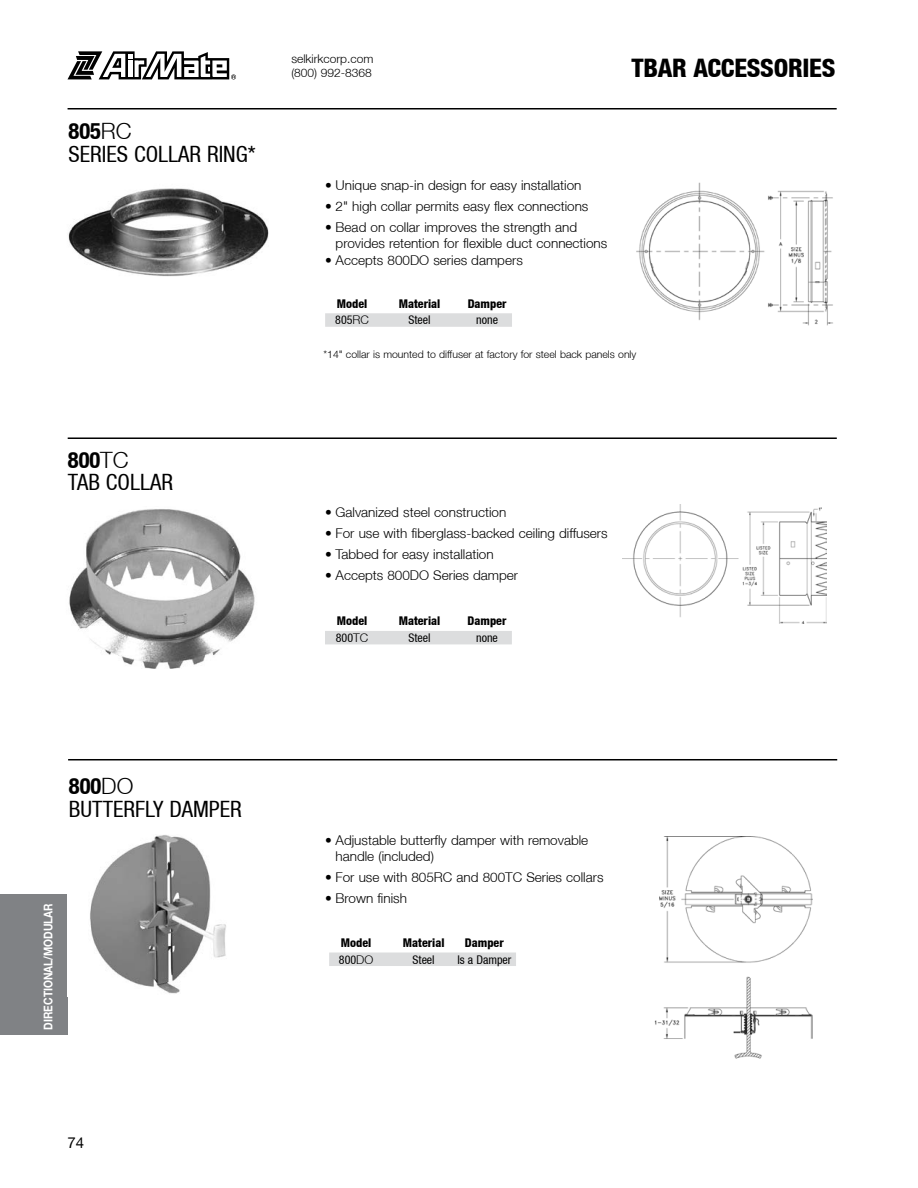
<style>
.page{position:relative;width:918px;height:1188px;background:#fff}
.page>*{position:absolute;margin:0;border:0;box-sizing:border-box;transform-origin:0 0}
.t1{font:800 condensed 25.5px "Helvetica Neue LT";letter-spacing:-.01em;color:#000}
.t2{font:condensed 22.5px/22.5px "Helvetica Neue LT";color:#000}
.t3{font:15px "Helvetica Neue LT";color:#000}
.t4{font:300 13.5px/16.5px "Helvetica Neue LT";color:#000}
.t5{font:800 condensed 12px "Helvetica Neue LT";color:#000}
.t6{font:condensed 12px "Helvetica Neue LT";color:#000}
.t7{font:300 12px/13.8px "Helvetica Neue LT";color:#000}
.t8{font:700 12px "Helvetica Neue LT";color:#fff;scale:.85 1}
.t9{font:300 10.5px "Helvetica Neue LT";color:#000}
.s1{font-weight:700}
.s2{font-weight:300;font-stretch:normal}
</style>
<div class="page">
<svg style="left:68px;top:51px;width:168px;height:28px"></svg>
<hr style="left:68px;top:108px;width:769px;height:2px;background:#000">
<div style="left:0;top:894px;width:67px;height:141px;background:#808285"></div>
<hr style="left:68px;top:437px;width:769px;height:2px;background:#000">
<hr style="left:68px;top:759px;width:769px;height:1px;background:#000">
<img style="left:90px;top:835px;width:136px;height:159px">
<div style="left:329px;top:953px;width:187px;height:13px;background:#dcddde"></div>
<img style="left:68px;top:188px;width:201px;height:89px">
<div style="left:325px;top:313px;width:187px;height:14px;background:#dcddde"></div>
<img style="left:69px;top:509px;width:186px;height:159px">
<div style="left:325px;top:631px;width:187px;height:13px;background:#dcddde"></div>
<img style="left:637px;top:182px;width:196px;height:143px">
<img style="left:654px;top:976px;width:158px;height:83px">
<img style="left:660px;top:836px;width:152px;height:127px">
<img style="left:623px;top:504px;width:204px;height:120px">
<h2 class="t2" style="left:69px;top:120px;width:189px"><span class="s1">805</span><span class="s2">RC<br></span>SERIES COLLAR RING*</h2>
<p class="t7" style="left:291px;top:52px;width:84px">selkirkcorp.com (800) 992-8368</p>
<h1 class="t1" style="left:631px;top:52px;width:206px">TBAR ACCESSORIES</h1>
<p class="t4" style="left:325px;top:176px;width:258px">• Unique snap-in design for easy installation</p>
<p class="t4" style="left:325px;top:197px;width:265px">• 2" high collar permits easy flex connections</p>
<p class="t4" style="left:336px;top:218px;width:273px;text-indent:-11px">• Bead on collar improves the strength and provides retention for flexible duct connections</p>
<p class="t4" style="left:325px;top:251px;width:199px">• Accepts 800DO series dampers</p>
<p class="t5" style="left:337px;top:296px;width:32px">Model</p>
<p class="t5" style="left:399px;top:296px;width:43px">Material</p>
<p class="t5" style="left:468px;top:296px;width:40px">Damper</p>
<p class="t6" style="left:335px;top:313px;width:35px">805<span class="s2">RC</span></p>
<p class="t6" style="left:409px;top:313px;width:24px">Steel</p>
<p class="t6" style="left:476px;top:313px;width:23px">none</p>
<p class="t9" style="left:324px;top:348px;width:314px">*14" collar is mounted to diffuser at factory for steel back panels only</p>
<h2 class="t2" style="left:68px;top:449px;width:107px"><span class="s1">800</span><span class="s2">TC<br></span>TAB COLLAR</h2>
<p class="t4" style="left:325px;top:504px;width:183px">• Galvanized steel construction</p>
<p class="t4" style="left:325px;top:525px;width:284px">• For use with fiberglass-backed ceiling diffusers</p>
<p class="t4" style="left:325px;top:546px;width:170px">• Tabbed for easy installation</p>
<p class="t4" style="left:325px;top:567px;width:195px">• Accepts 800DO Series damper</p>
<p class="t5" style="left:337px;top:614px;width:32px">Model</p>
<p class="t5" style="left:399px;top:614px;width:43px">Material</p>
<p class="t5" style="left:468px;top:614px;width:40px">Damper</p>
<p class="t6" style="left:336px;top:631px;width:34px">800<span class="s2">TC</span></p>
<p class="t6" style="left:408px;top:631px;width:24px">Steel</p>
<p class="t6" style="left:476px;top:631px;width:23px">none</p>
<h2 class="t2" style="left:69px;top:775px;width:174px"><span class="s1">800</span><span class="s2">DO<br></span>BUTTERFLY DAMPER</h2>
<p class="t8" style="left:41px;top:1030px;width:150px;rotate:-90deg">DIRECTIONAL/MODULAR</p>
<p class="t3" style="left:68px;top:1133px;width:18px">74</p>
<p class="t4" style="left:336px;top:832px;width:254px;text-indent:-11px">• Adjustable butterfly damper with removable handle (included)</p>
<p class="t4" style="left:325px;top:869px;width:280px">• For use with 805RC and 800TC Series collars</p>
<p class="t4" style="left:325px;top:890px;width:83px">• Brown finish</p>
<p class="t5" style="left:341px;top:935px;width:32px">Model</p>
<p class="t5" style="left:403px;top:935px;width:43px">Material</p>
<p class="t5" style="left:465px;top:935px;width:40px">Damper</p>
<p class="t6" style="left:339px;top:952px;width:36px">800<span class="s2">DO</span></p>
<p class="t6" style="left:413px;top:952px;width:24px">Steel</p>
<p class="t6" style="left:457px;top:952px;width:56px">Is a Damper</p>
</div>
